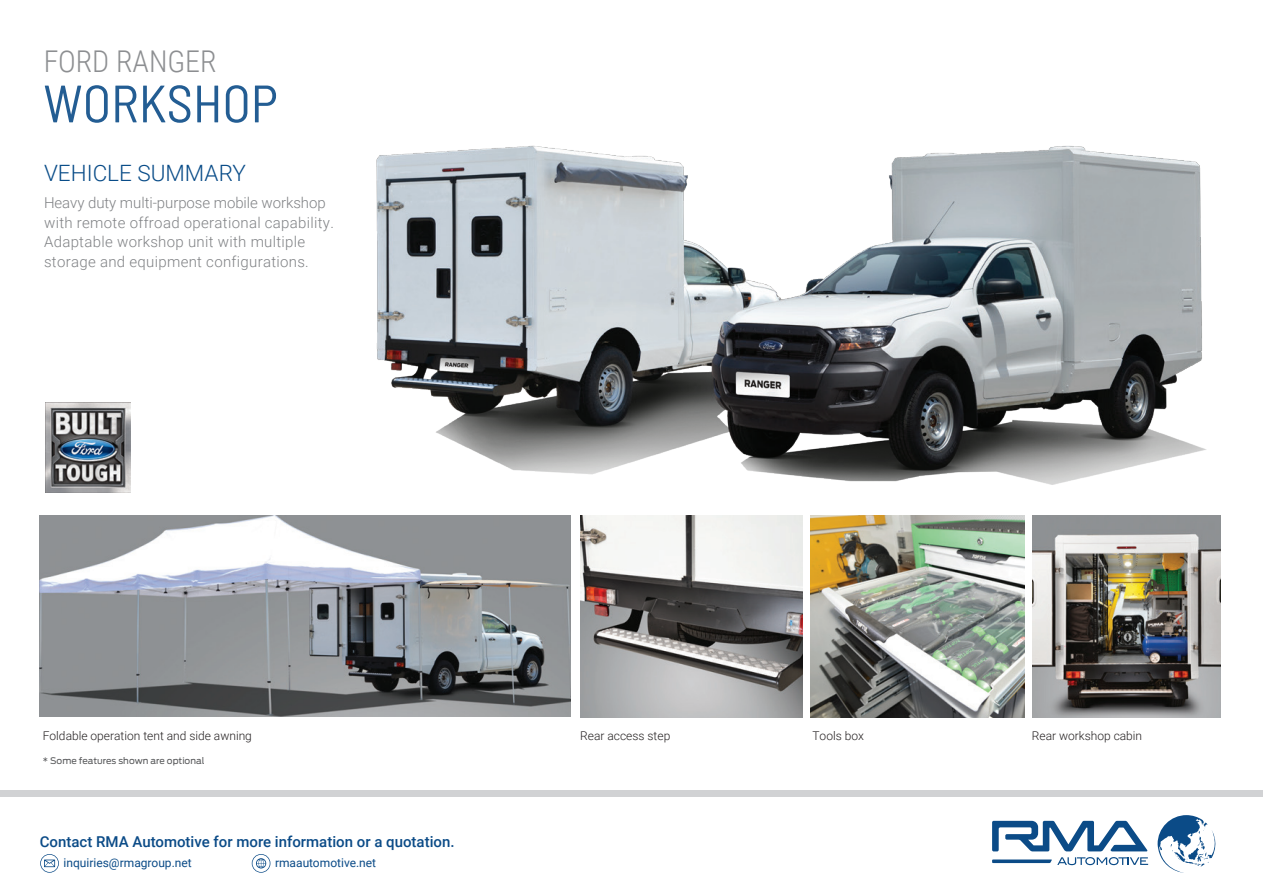
<style>
.page{position:relative;width:1263px;height:893px;background:#fff}
.page>*{position:absolute;margin:0;border:0;box-sizing:border-box;transform-origin:0 0}
.t1{font:semi-condensed 52.5px "Barlow";color:#0b4b87}
.t2{font:300 30px "Roboto Condensed";color:#808285}
.t3{font:300 22.5px "Roboto";color:#094c88}
.t4{font:300 15px/19.5px "Roboto";letter-spacing:.02em;color:#808285}
.t5{font:500 15px "Roboto";color:#0b4b87}
.t6{font:300 12px "Roboto";color:#231f20}
.t7{font:12px "Roboto";color:#0b4b87}
.t8{font:9px "Antenna";color:#57585a}
</style>
<div class="page">
<img style="left:811px;top:544px;width:214px;height:173px">
<img style="left:1032px;top:544px;width:189px;height:173px">
<img style="left:580px;top:544px;width:223px;height:173px">
<img style="left:45px;top:402px;width:85px;height:90px">
<img style="left:316px;top:145px;width:905px;height:399px">
<img style="left:40px;top:516px;width:530px;height:201px">
<div style="left:0;top:790px;width:1263px;height:7px;background:#d1d2d4"></div>
<svg style="left:992px;top:821px;width:156px;height:30px"></svg>
<svg style="left:992px;top:857px;width:156px;height:8px"></svg>
<svg style="left:1157px;top:815px;width:59px;height:58px"></svg>
<svg style="left:40px;top:854px;width:19px;height:19px"></svg>
<svg style="left:252px;top:854px;width:18px;height:19px"></svg>
<h2 class="t2" style="left:43px;top:40px;width:175px">FORD RANGER</h2>
<h1 class="t1" style="left:43px;top:66px;width:236px">WORKSHOP</h1>
<h3 class="t3" style="left:44px;top:158px;width:203px">VEHICLE SUMMARY</h3>
<p class="t4" style="left:44px;top:193px;width:291px">Heavy duty multi-purpose mobile workshop with remote offroad operational capability.<br>Adaptable workshop unit with multiple storage and equipment configurations.</p>
<p class="t6" style="left:43px;top:727px;width:211px">Foldable operation tent and side awning</p>
<p class="t6" style="left:812px;top:727px;width:53px">Tools box</p>
<p class="t6" style="left:1032px;top:727px;width:112px">Rear workshop cabin</p>
<p class="t8" style="left:43px;top:755px;width:163px">* Some features shown are optional</p>
<p class="t6" style="left:580px;top:727px;width:92px">Rear access step</p>
<p class="t5" style="left:40px;top:832px;width:416px">Contact RMA Automotive for more information or a quotation.</p>
<p class="t7" style="left:64px;top:854px;width:130px">inquiries@rmagroup.net</p>
<p class="t7" style="left:275px;top:854px;width:103px">rmaautomotive.net</p>
</div>
